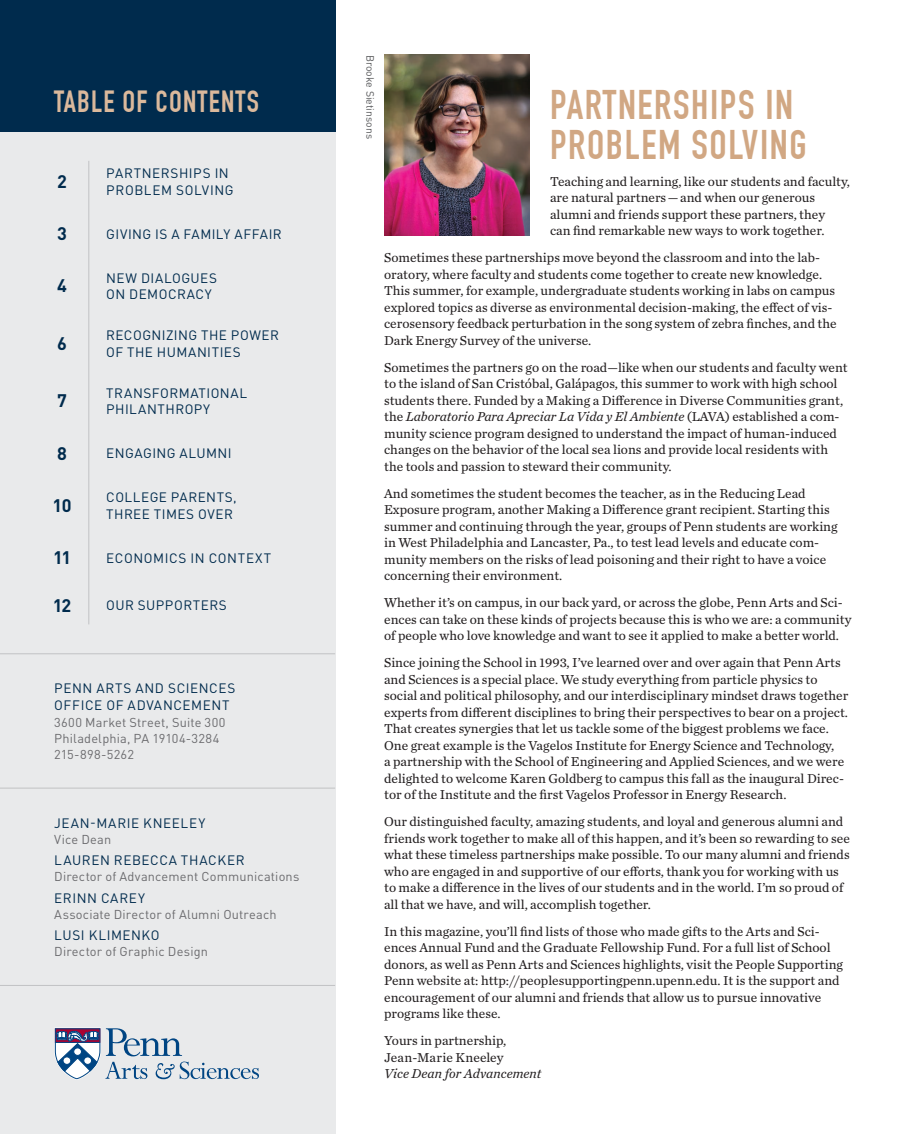
<style>
.page{position:relative;width:905px;height:1134px;background:#fff}
.page>*{position:absolute;margin:0;border:0;box-sizing:border-box;transform-origin:0 0}
.t1{font:700 40.5px/40.5px "DIN Condensed";letter-spacing:.04em;color:#d1a783}
.t2{font:700 30px "DIN Condensed";letter-spacing:.04em;color:#dbb99c}
.t3{font:700 18px "DIN";color:#002b4d}
.t4{font:13.5px/16.5px "Chronicle Text G2";color:#231f20}
.t5{font:13.5px/16.5px "DINOT";letter-spacing:.04em;color:#002b4d}
.t6{font:italic 13.5px "Chronicle Text G2";letter-spacing:.01em;color:#231f20}
.t7{font:12.75px/15.8px "DINOT";letter-spacing:.015em;color:#6b6b6e}
.t8{font:10.5px "DIN";color:#57585a}
.s1{font-style:italic}
</style>
<div class="page">
<div style="left:0;top:80px;width:335px;height:1054px;background:#e9eaeb"></div>
<div style="left:0;top:0;width:335px;height:132px;background:#002b4d"></div>
<svg style="left:54px;top:1028px;width:205px;height:52px"></svg>
<hr style="left:0;top:653px;width:335px;height:1px;background:#c1c2c4">
<hr style="left:88px;top:161px;width:1px;height:463px;background:#c1c2c4">
<hr style="left:0;top:788px;width:335px;height:1px;background:#c1c2c4">
<hr style="left:0;top:985px;width:335px;height:1px;background:#c1c2c4">
<img style="left:384px;top:55px;width:146px;height:180px">
<h2 class="t2" style="left:54px;top:84px;width:206px">TABLE OF CONTENTS</h2>
<h3 class="t3" style="left:57px;top:169px;width:11px">2</h3>
<p class="t5" style="left:106px;top:165px;width:129px">PARTNERSHIPS IN<br>PROBLEM SOLVING</p>
<h3 class="t3" style="left:57px;top:222px;width:11px">3</h3>
<p class="t5" style="left:106px;top:225px;width:177px">GIVING IS A FAMILY AFFAIR</p>
<h3 class="t3" style="left:57px;top:274px;width:11px">4</h3>
<h3 class="t3" style="left:57px;top:332px;width:11px">6</h3>
<p class="t5" style="left:106px;top:269px;width:112px">NEW DIALOGUES<br>ON DEMOCRACY</p>
<p class="t5" style="left:106px;top:327px;width:174px">RECOGNIZING THE POWER<br>OF THE HUMANITIES</p>
<p class="t5" style="left:106px;top:384px;width:142px">TRANSFORMATIONAL<br>PHILANTHROPY</p>
<h3 class="t3" style="left:57px;top:389px;width:11px">7</h3>
<h3 class="t3" style="left:57px;top:441px;width:11px">8</h3>
<p class="t5" style="left:106px;top:445px;width:127px">ENGAGING ALUMNI</p>
<p class="t5" style="left:106px;top:489px;width:132px">COLLEGE PARENTS,<br>THREE TIMES OVER</p>
<h3 class="t3" style="left:53px;top:494px;width:20px">10</h3>
<h3 class="t3" style="left:53px;top:546px;width:20px">11</h3>
<p class="t5" style="left:106px;top:550px;width:166px">ECONOMICS IN CONTEXT</p>
<h3 class="t3" style="left:53px;top:594px;width:20px">12</h3>
<p class="t5" style="left:106px;top:597px;width:122px">OUR SUPPORTERS</p>
<p class="t5" style="left:54px;top:680px;width:182px">PENN ARTS AND SCIENCES<br>OFFICE OF ADVANCEMENT</p>
<p class="t7" style="left:54px;top:715px;width:173px">3600 Market Street, Suite 300<br>Philadelphia, PA 19104-3284<br>215-898-5262</p>
<p class="t5" style="left:54px;top:814px;width:152px">JEAN-MARIE KNEELEY</p>
<p class="t7" style="left:54px;top:831px;width:58px">Vice Dean</p>
<p class="t5" style="left:54px;top:852px;width:192px">LAUREN REBECCA THACKER</p>
<p class="t7" style="left:54px;top:868px;width:246px">Director of Advancement Communications</p>
<p class="t5" style="left:54px;top:889px;width:92px">ERINN CAREY</p>
<p class="t7" style="left:54px;top:906px;width:224px">Associate Director of Alumni Outreach</p>
<p class="t5" style="left:54px;top:927px;width:107px">LUSI KLIMENKO</p>
<p class="t7" style="left:54px;top:943px;width:155px">Director of Graphic Design</p>
<p class="t8" style="left:377px;top:55px;width:86px;rotate:90deg">Brooke Sietinsons</p>
<h1 class="t1" style="left:550px;top:84px;width:258px">PARTNERSHIPS IN<br>PROBLEM SOLVING</h1>
<p class="t4" style="left:550px;top:173px;width:301px">Teaching and learning, like our students and faculty, are natural partners — and when our generous alumni and friends support these partners, they<br>can find remarkable new ways to work together.</p>
<p class="t4" style="left:384px;top:249px;width:454px">Sometimes these partnerships move beyond the classroom and into the lab&shy;oratory, where faculty and students come together to create new knowledge.<br>This summer, for example, undergraduate students working in labs on campus explored topics as diverse as environmental decision-making, the effect of vis&shy;cerosensory feedback perturbation in the song system of zebra finches, and the Dark Energy Survey of the universe.</p>
<p class="t4" style="left:384px;top:358px;width:465px">Sometimes the partners go on the road—like when our students and faculty went to the island of San Cristóbal, Galápagos, this summer to work with high school students there. Funded by a Making a Difference in Diverse Communities grant, the <span class="s1">Laboratorio Para Apreciar La Vida y El Ambiente</span> (LAVA) established a com&shy;munity science program designed to understand the impact of human-induced changes on the behavior of the local sea lions and provide local residents with the tools and passion to steward their community.</p>
<p class="t4" style="left:384px;top:484px;width:455px">And sometimes the student becomes the teacher, as in the Reducing Lead Exposure program, another Making a Difference grant recipient. Starting this summer and continuing through the year, groups of Penn students are working in West Philadelphia and Lancaster, Pa., to test lead levels and educate com&shy;munity members on the risks of lead poisoning and their right to have a voice concerning their environment.</p>
<p class="t4" style="left:384px;top:594px;width:469px">Whether it’s on campus, in our back yard, or across the globe, Penn Arts and Sci&shy;ences can take on these kinds of projects because this is who we are: a community of people who love knowledge and want to see it applied to make a better world.</p>
<p class="t4" style="left:384px;top:654px;width:465px">Since joining the School in 1993, I’ve learned over and over again that Penn Arts and Sciences is a special place. We study everything from particle physics to social and political philosophy, and our interdisciplinary mindset draws together experts from different disciplines to bring their perspectives to bear on a project.<br>That creates synergies that let us tackle some of the biggest problems we face.<br>One great example is the Vagelos Institute for Energy Science and Technology,<br>a partnership with the School of Engineering and Applied Sciences, and we were delighted to welcome Karen Goldberg to campus this fall as the inaugural Direc&shy;tor of the Institute and the first Vagelos Professor in Energy Research.</p>
<p class="t4" style="left:384px;top:813px;width:467px">Our distinguished faculty, amazing students, and loyal and generous alumni and friends work together to make all of this happen, and it’s been so rewarding to see what these timeless partnerships make possible. To our many alumni and friends who are engaged in and supportive of our efforts, thank you for working with us to make a difference in the lives of our students and in the world. I’m so proud of all that we have, and will, accomplish together.</p>
<p class="t4" style="left:384px;top:922px;width:460px">In this magazine, you’ll find lists of those who made gifts to the Arts and Sci&shy;ences Annual Fund and the Graduate Fellowship Fund. For a full list of School donors, as well as Penn Arts and Sciences highlights, visit the People Supporting Penn website at: http://peoplesupportingpenn.upenn.edu. It is the support and encouragement of our alumni and friends that allow us to pursue innovative programs like these.</p>
<p class="t4" style="left:384px;top:1032px;width:124px">Yours in partnership,<br>Jean-Marie Kneeley</p>
<p class="t6" style="left:384px;top:1063px;width:159px">Vice Dean for Advancement</p>
</div>
